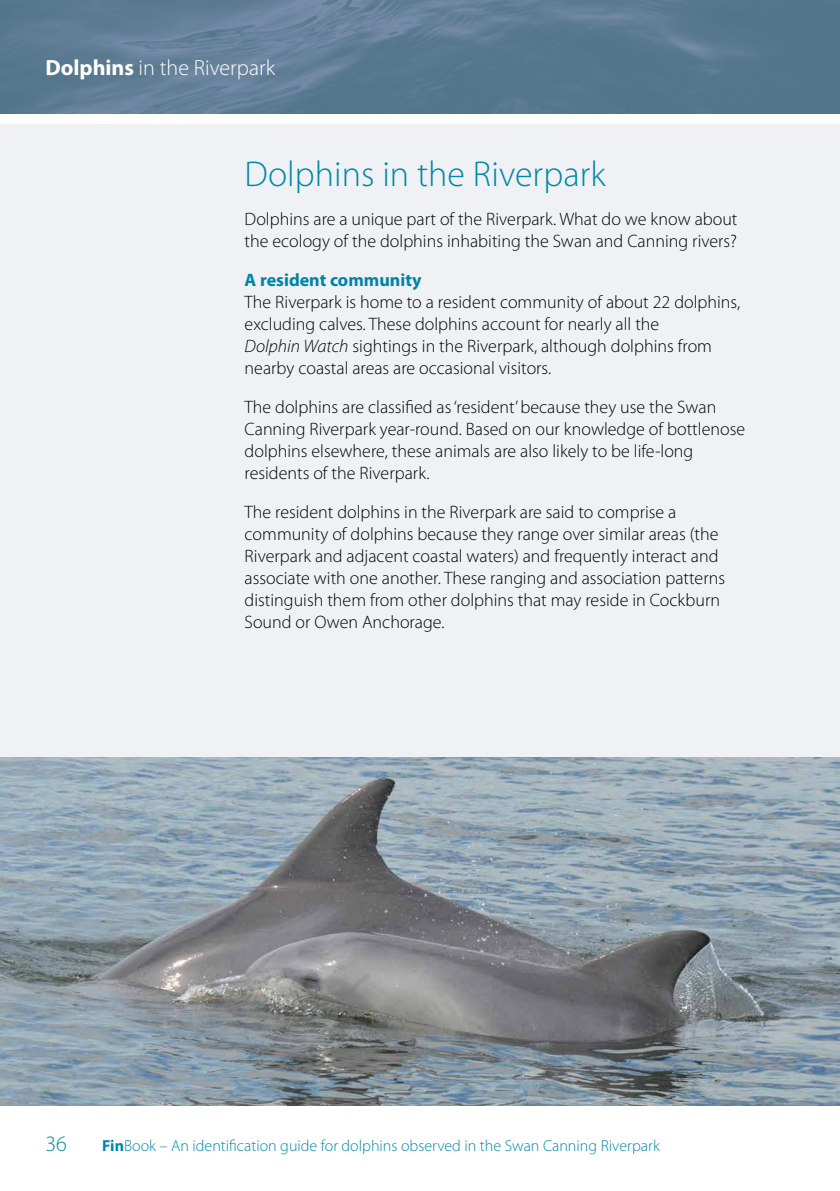
<style>
.page{position:relative;width:840px;height:1191px;background:#fff}
.page>*{position:absolute;margin:0;border:0;box-sizing:border-box;transform-origin:0 0}
.t1{font:300 36px "Myriad Pro";color:#0089a8}
.t2{font:300 22px "Myriad Pro";color:#fff}
.t3{font:300 22px "Myriad Pro";color:#0089a8}
.t4{font:300 18px/22px "Myriad Pro";color:#000}
.t5{font:700 18px "Myriad Pro";color:#0084a6}
.t6{font:300 16px "Myriad Pro";color:#0089a8}
.s1{font-weight:700}
.s2{font-style:italic}
</style>
<div class="page">
<div style="left:0;top:125px;width:839px;height:981px;background:#eff1f4"></div>
<img style="left:0;top:0;width:839px;height:113px">
<img style="left:0;top:757px;width:839px;height:349px">
<p class="t2" style="left:45px;top:55px;width:231px"><span class="s1">Dolphins</span> in the Riverpark</p>
<h1 class="t1" style="left:244px;top:152px;width:362px">Dolphins in the Riverpark</h1>
<p class="t4" style="left:244px;top:208px;width:494px">Dolphins are a unique part of the Riverpark. What do we know about the ecology of the dolphins inhabiting the Swan and Canning rivers?</p>
<p class="t5" style="left:244px;top:268px;width:178px">A resident community</p>
<p class="t4" style="left:244px;top:291px;width:497px">The Riverpark is home to a resident community of about 22 dolphins, excluding calves. These dolphins account for nearly all the<br><span class="s2">Dolphin Watch</span> sightings in the Riverpark, although dolphins from nearby coastal areas are occasional visitors.</p>
<p class="t4" style="left:244px;top:396px;width:501px">The dolphins are classified as ‘resident’ because they use the Swan Canning Riverpark year-round. Based on our knowledge of bottlenose dolphins elsewhere, these animals are also likely to be life-long residents of the Riverpark.</p>
<p class="t4" style="left:244px;top:501px;width:482px">The resident dolphins in the Riverpark are said to comprise a community of dolphins because they range over similar areas (the Riverpark and adjacent coastal waters) and frequently interact and associate with one another. These ranging and association patterns distinguish them from other dolphins that may reside in Cockburn Sound or Owen Anchorage.</p>
<p class="t3" style="left:45px;top:1130px;width:23px">36</p>
<p class="t6" style="left:102px;top:1135px;width:559px"><span class="s1">Fin</span>Book – An identification guide for dolphins observed in the Swan Canning Riverpark</p>
</div>
